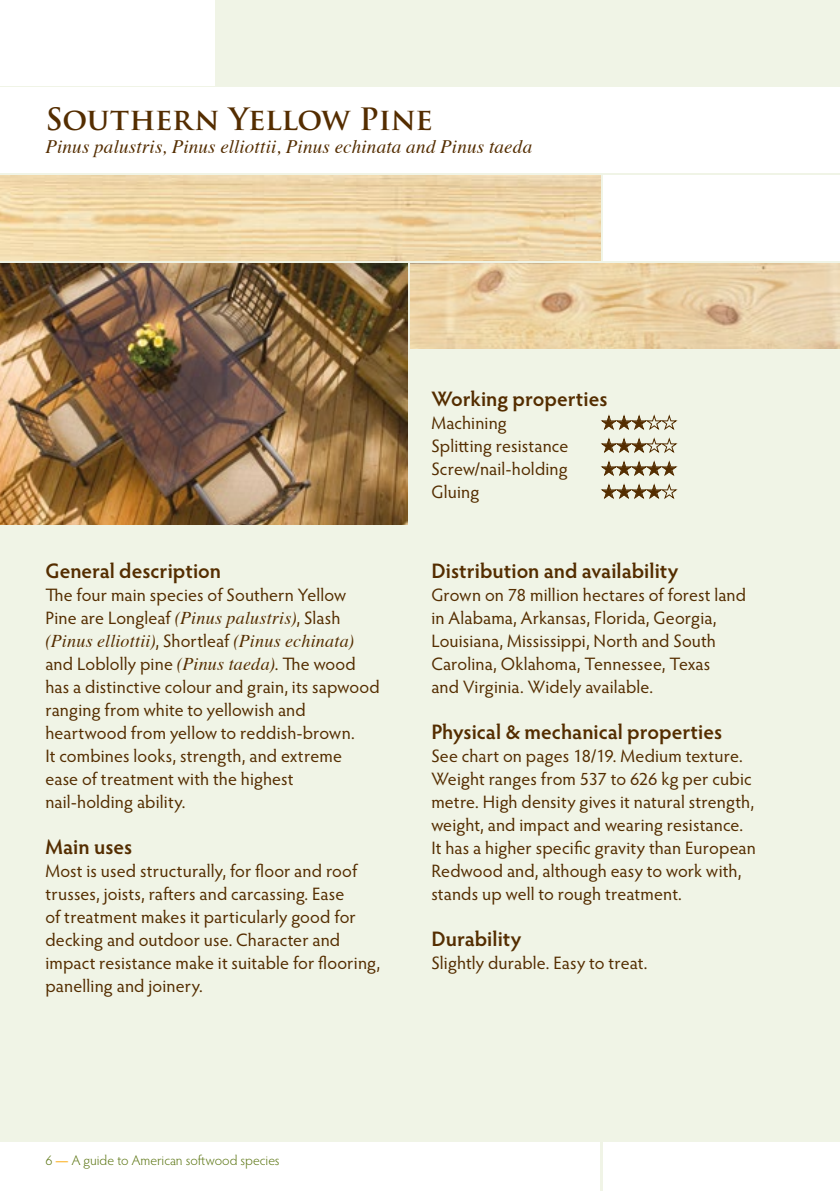
<style>
.page{position:relative;width:840px;height:1191px;background:#fff}
.page>*{position:absolute;margin:0;border:0;box-sizing:border-box;transform-origin:0 0}
.t1{font:700 30px "Trajan Pro";letter-spacing:-.01em;color:#542d00}
.t2{font:600 21px "Hypatia Sans Pro";color:#542d00}
.t3{font:italic 19px "Times";letter-spacing:.01em;color:#542d00}
.t4{font:18px/23px "Hypatia Sans Pro";letter-spacing:.01em;color:#542d00}
.t5{font:italic 18px "Times";letter-spacing:.01em;color:#542d00}
.t6{font:18px "Zapf Dingbats ITC";color:#542d00}
.t7{font:300 14px "Hypatia Sans Pro";color:#5a7411}
.s1{font-family:"Times";font-style:italic}
.s2{font-family:"Hypatia Sans Pro";font-style:normal}
.s3{font-weight:600;color:#fcc14f}
</style>
<div class="page">
<div style="left:0;top:0;width:839px;height:1191px;background:#f0f4e6"></div>
<div style="left:602px;top:1142px;width:237px;height:49px;background:#fff"></div>
<div style="left:0;top:1142px;width:600px;height:49px;background:#fff"></div>
<div style="left:0;top:88px;width:839px;height:85px;background:#fff"></div>
<div style="left:602px;top:176px;width:237px;height:85px;background:#fff"></div>
<div style="left:0;top:0;width:214px;height:85px;background:#fff"></div>
<img style="left:410px;top:264px;width:429px;height:85px">
<img style="left:0;top:176px;width:600px;height:85px">
<img style="left:0;top:264px;width:407px;height:260px">
<svg style="left:601px;top:414px;width:76px;height:16px"></svg>
<svg style="left:601px;top:437px;width:76px;height:16px"></svg>
<svg style="left:601px;top:460px;width:76px;height:16px"></svg>
<svg style="left:601px;top:483px;width:76px;height:16px"></svg>
<h1 class="t1" style="left:45px;top:100px;width:388px">Southern Yellow Pine</h1>
<p class="t3" style="left:45px;top:130px;width:488px">Pinus palustris, Pinus elliottii, Pinus echinata and Pinus taeda</p>
<p class="t2" style="left:45px;top:556px;width:177px">General description</p>
<p class="t4" style="left:45px;top:583px;width:302px">The four main species of Southern Yellow<br>Pine are Longleaf <span class="s1">(Pinus palustris)</span>, Slash</p>
<p class="t5" style="left:45px;top:625px;width:310px">(Pinus elliottii)<span class="s2">, Shortleaf</span> (Pinus echinata)</p>
<p class="t4" style="left:45px;top:652px;width:335px">and Loblolly pine <span class="s1">(Pinus taeda)</span>. The wood has a distinctive colour and grain, its sapwood ranging from white to yellowish and heartwood from yellow to reddish-brown.<br>It combines looks, strength, and extreme<br>ease of treatment with the highest nail-holding ability.</p>
<p class="t2" style="left:45px;top:832px;width:88px">Main uses</p>
<p class="t4" style="left:45px;top:859px;width:336px">Most is used structurally, for floor and roof trusses, joists, rafters and carcassing. Ease<br>of treatment makes it particularly good for decking and outdoor use. Character and impact resistance make it suitable for flooring, panelling and joinery.</p>
<p class="t2" style="left:431px;top:384px;width:178px">Working properties</p>
<p class="t4" style="left:431px;top:410px;width:77px">Machining</p>
<p class="t6" style="left:601px;top:414px;width:46px">★★★</p>
<p class="t4" style="left:431px;top:433px;width:138px">Splitting resistance</p>
<p class="t6" style="left:601px;top:437px;width:46px">★★★</p>
<p class="t4" style="left:431px;top:456px;width:138px">Screw/nail-holding</p>
<p class="t6" style="left:601px;top:460px;width:76px">★★★★★</p>
<p class="t4" style="left:431px;top:479px;width:49px">Gluing</p>
<p class="t6" style="left:601px;top:483px;width:61px">★★★★</p>
<p class="t2" style="left:431px;top:556px;width:248px">Distribution and availability</p>
<p class="t4" style="left:431px;top:583px;width:316px">Grown on 78 million hectares of forest land in Alabama, Arkansas, Florida, Georgia, Louisiana, Mississippi, North and South Carolina, Oklahoma, Tennessee, Texas<br>and Virginia. Widely available.</p>
<p class="t2" style="left:431px;top:717px;width:292px">Physical &amp; mechanical properties</p>
<p class="t4" style="left:431px;top:744px;width:326px">See chart on pages 18/19. Medium texture.<br>Weight ranges from 537 to 626 kg per cubic metre. High density gives it natural strength, weight, and impact and wearing resistance.<br>It has a higher specific gravity than European Redwood and, although easy to work with, stands up well to rough treatment.</p>
<p class="t2" style="left:431px;top:924px;width:91px">Durability</p>
<p class="t4" style="left:431px;top:951px;width:217px">Slightly durable. Easy to treat.</p>
<p class="t7" style="left:45px;top:1151px;width:235px">6 <span class="s3">—</span> A guide to American softwood species</p>
</div>
